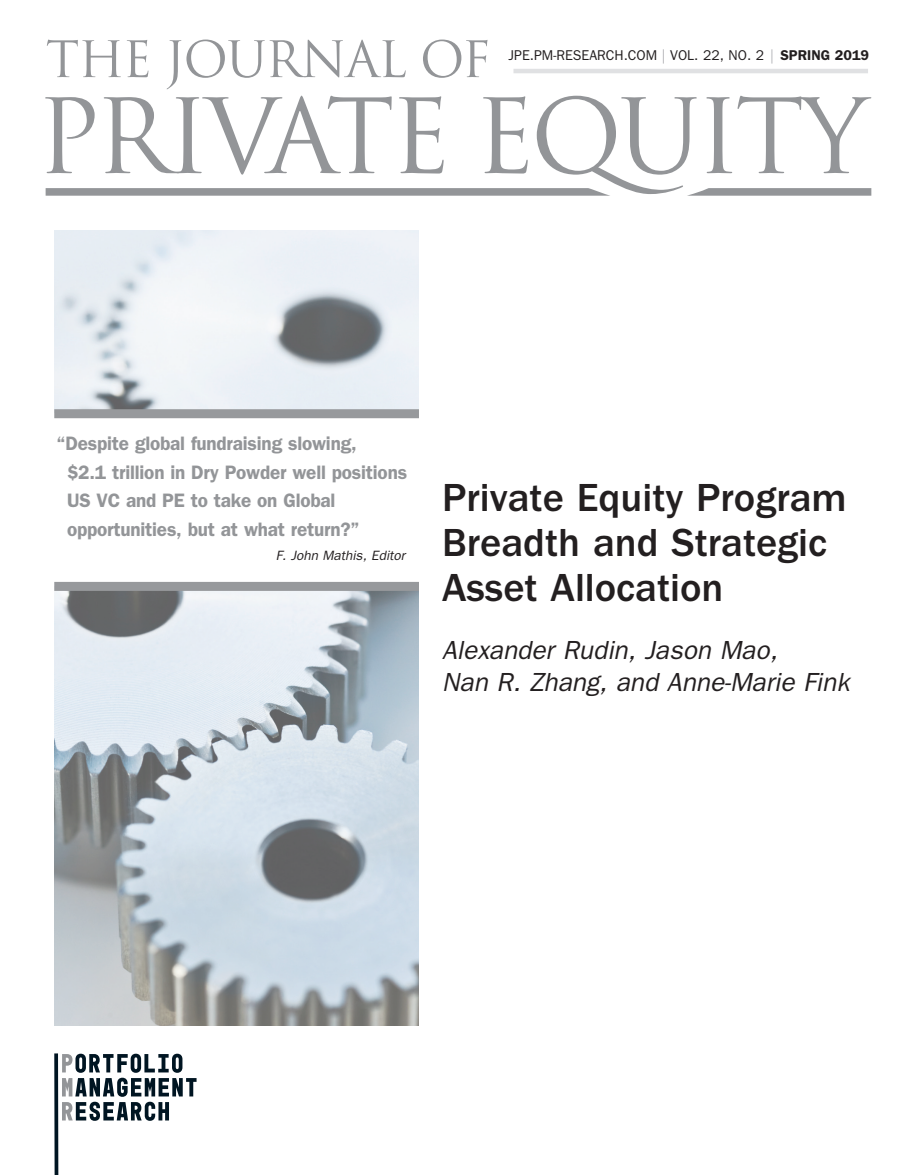
<style>
.page{position:relative;width:905px;height:1175px;background:#fff}
.page>*{position:absolute;margin:0;border:0;box-sizing:border-box;transform-origin:0 0}
.t1{font:500 40.5px/45px "Franklin Gothic";color:#231f20}
.t2{font:italic 26.25px/31.5px "Franklin Gothic";color:#231f20}
.t3{font:600 19.5px/28.5px "Franklin Gothic";letter-spacing:-.01em;color:#939598}
.t4{font:14.25px "Franklin Gothic";color:#231f20}
.Quote_Author{font:italic 13.5px "Franklin Gothic";color:#231f20}
.s1{color:#a8a9ad}
.s2{font-family:"Bodoni";font-style:italic;color:#a8a9ad}
.s3{font-weight:600}
</style>
<div class="page">
<img style="left:54px;top:231px;width:364px;height:794px">
<svg style="left:47px;top:40px;width:74px;height:37px"></svg>
<svg style="left:127px;top:40px;width:21px;height:37px"></svg>
<svg style="left:167px;top:40px;width:238px;height:49px"></svg>
<svg style="left:423px;top:40px;width:64px;height:38px"></svg>
<svg style="left:45px;top:96px;width:826px;height:100px"></svg>
<hr style="left:513px;top:69px;width:355px;height:4px;background:#e0e1e3">
<div style="left:28px;top:413px;width:414px;height:172px;background:#fff"></div>
<div style="left:54px;top:409px;width:365px;height:9px;background:#97999c"></div>
<div style="left:54px;top:582px;width:365px;height:9px;background:#97999c"></div>
<svg style="left:54px;top:1053px;width:4px;height:121px"></svg>
<svg style="left:62px;top:1053px;width:134px;height:67px"></svg>
<p class="t4" style="left:508px;top:47px;width:362px">JPE.PM-RESEARCH.COM <span class="s1">|</span> VOL. 22, NO. 2 <span class="s2">|</span> <span class="s3">SPRING 2019</span></p>
<p class="t3" style="left:67px;top:429px;width:341px;text-indent:-10px">“Despite global fundraising slowing,<br>$2.1 trillion in Dry Powder well positions US VC and PE to take on Global opportunities, but at what return?”</p>
<p class="Quote_Author" style="left:276px;top:547px;width:131px">F. John Mathis, Editor</p>
<p class="t1" style="left:442px;top:475px;width:406px">Private Equity Program<br>Breadth and Strategic<br>Asset Allocation</p>
<p class="t2" style="left:442px;top:635px;width:409px">Alexander Rudin, Jason Mao,<br>Nan R. Zhang, and Anne-Marie Fink</p>
</div>
